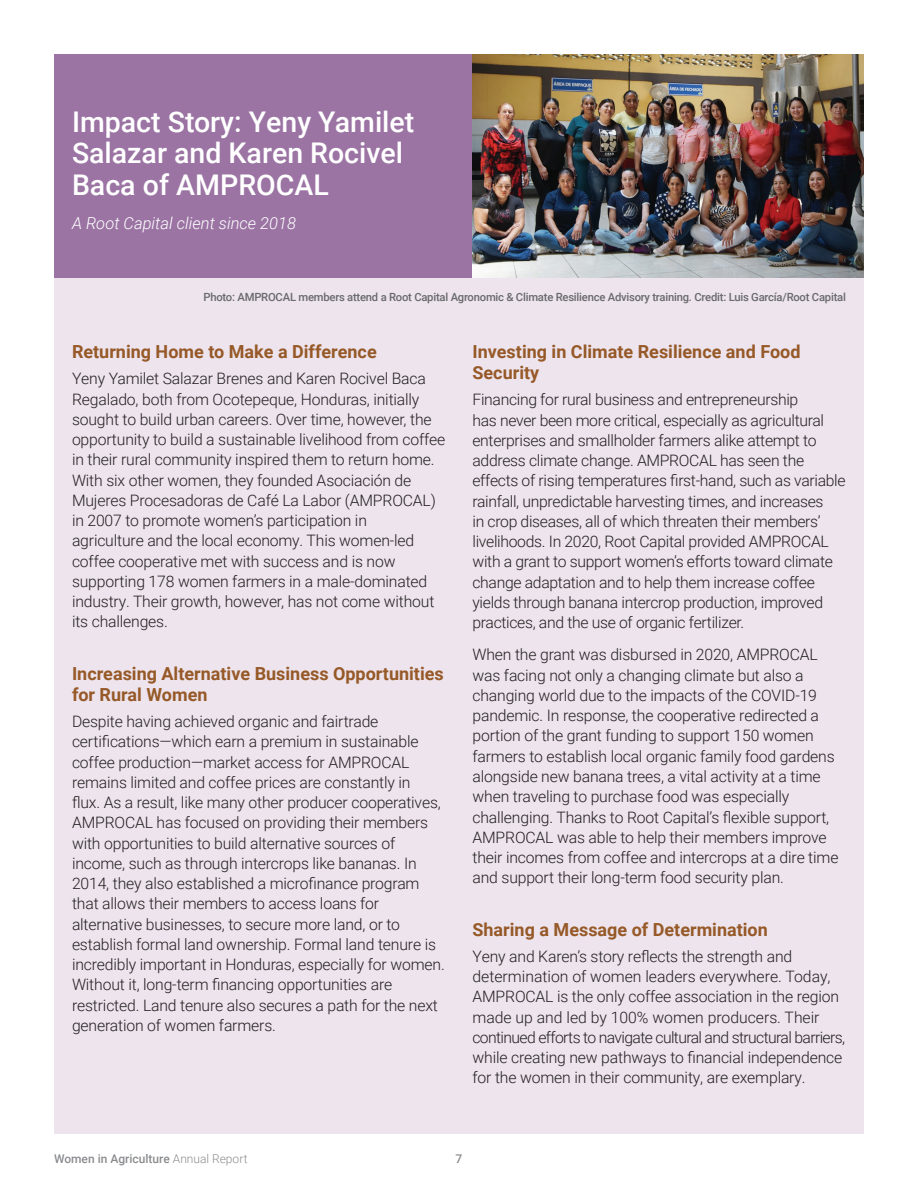
<style>
.page{position:relative;width:918px;height:1188px;background:#fff}
.page>*{position:absolute;margin:0;border:0;box-sizing:border-box;transform-origin:0 0}
.t1{font:500 28.5px/31.5px "Roboto";color:#fff}
.t2{font:700 18px/21px "Roboto";color:#965927}
.t3{font:italic 300 16.5px "Roboto";color:#fff}
.t4{font:300 15.75px/20.2px "Roboto";letter-spacing:-.01em;color:#231f20}
.t5{font:500 12px "Roboto";color:#8a8c8f}
.t6{font:500 11.25px "Roboto";letter-spacing:-.02em;color:#69696c}
.s1{font-weight:300}
</style>
<div class="page">
<div style="left:54px;top:266px;width:810px;height:868px;background:#ede4ee"></div>
<div style="left:54px;top:54px;width:810px;height:223px;background:#9b74a4"></div>
<img style="left:472px;top:54px;width:392px;height:223px">
<h1 class="t1" style="left:72px;top:105px;width:344px">Impact Story: Yeny Yamilet<br>Salazar and Karen Rocivel<br>Baca of AMPROCAL</h1>
<p class="t3" style="left:72px;top:212px;width:226px">A Root Capital client since 2018</p>
<p class="t6" style="left:203px;top:289px;width:644px">Photo: AMPROCAL members attend a Root Capital Agronomic &amp; Climate Resilience Advisory training. Credit: Luis García/Root Capital</p>
<p class="t2" style="left:72px;top:341px;width:306px">Returning Home to Make a Difference</p>
<p class="t4" style="left:72px;top:368px;width:375px">Yeny Yamilet Salazar Brenes and Karen Rocivel Baca Regalado, both from Ocotepeque, Honduras, initially sought to build urban careers. Over time, however, the opportunity to build a sustainable livelihood from coffee in their rural community inspired them to return home.<br>With six other women, they founded Asociación de Mujeres Procesadoras de Café La Labor (AMPROCAL) in 2007 to promote women’s participation in<br>agriculture and the local economy. This women-led coffee cooperative met with success and is now supporting 178 women farmers in a male-dominated industry. Their growth, however, has not come without its challenges.</p>
<p class="t2" style="left:72px;top:662px;width:373px">Increasing Alternative Business Opportunities for Rural Women</p>
<p class="t4" style="left:72px;top:711px;width:374px">Despite having achieved organic and fairtrade certifications—which earn a premium in sustainable coffee production—market access for AMPROCAL remains limited and coffee prices are constantly in<br>flux. As a result, like many other producer cooperatives, AMPROCAL has focused on providing their members with opportunities to build alternative sources of income, such as through intercrops like bananas. In 2014, they also established a microfinance program that allows their members to access loans for alternative businesses, to secure more land, or to establish formal land ownership. Formal land tenure is incredibly important in Honduras, especially for women.<br>Without it, long-term financing opportunities are restricted. Land tenure also secures a path for the next generation of women farmers.</p>
<p class="t2" style="left:472px;top:341px;width:329px">Investing in Climate Resilience and Food<br>Security</p>
<p class="t4" style="left:472px;top:389px;width:375px">Financing for rural business and entrepreneurship<br>has never been more critical, especially as agricultural enterprises and smallholder farmers alike attempt to address climate change. AMPROCAL has seen the effects of rising temperatures first-hand, such as variable rainfall, unpredictable harvesting times, and increases<br>in crop diseases, all of which threaten their members’ livelihoods. In 2020, Root Capital provided AMPROCAL with a grant to support women’s efforts toward climate change adaptation and to help them increase coffee yields through banana intercrop production, improved practices, and the use of organic fertilizer.</p>
<p class="t4" style="left:472px;top:644px;width:368px">When the grant was disbursed in 2020, AMPROCAL was facing not only a changing climate but also a changing world due to the impacts of the COVID-19 pandemic. In response, the cooperative redirected a portion of the grant funding to support 150 women farmers to establish local organic family food gardens alongside new banana trees, a vital activity at a time when traveling to purchase food was especially challenging. Thanks to Root Capital’s flexible support, AMPROCAL was able to help their members improve their incomes from coffee and intercrops at a dire time and support their long-term food security plan.</p>
<p class="t2" style="left:472px;top:918px;width:297px">Sharing a Message of Determination</p>
<p class="t4" style="left:472px;top:946px;width:374px">Yeny and Karen’s story reflects the strength and determination of women leaders everywhere. Today, AMPROCAL is the only coffee association in the region made up and led by 100% women producers. Their continued efforts to navigate cultural and structural barriers, while creating new pathways to financial independence for the women in their community, are exemplary.</p>
<p class="t5" style="left:54px;top:1150px;width:195px">Women in Agriculture <span class="s1">Annual Report</span></p>
<p class="t5" style="left:456px;top:1150px;width:8px">7</p>
</div>
